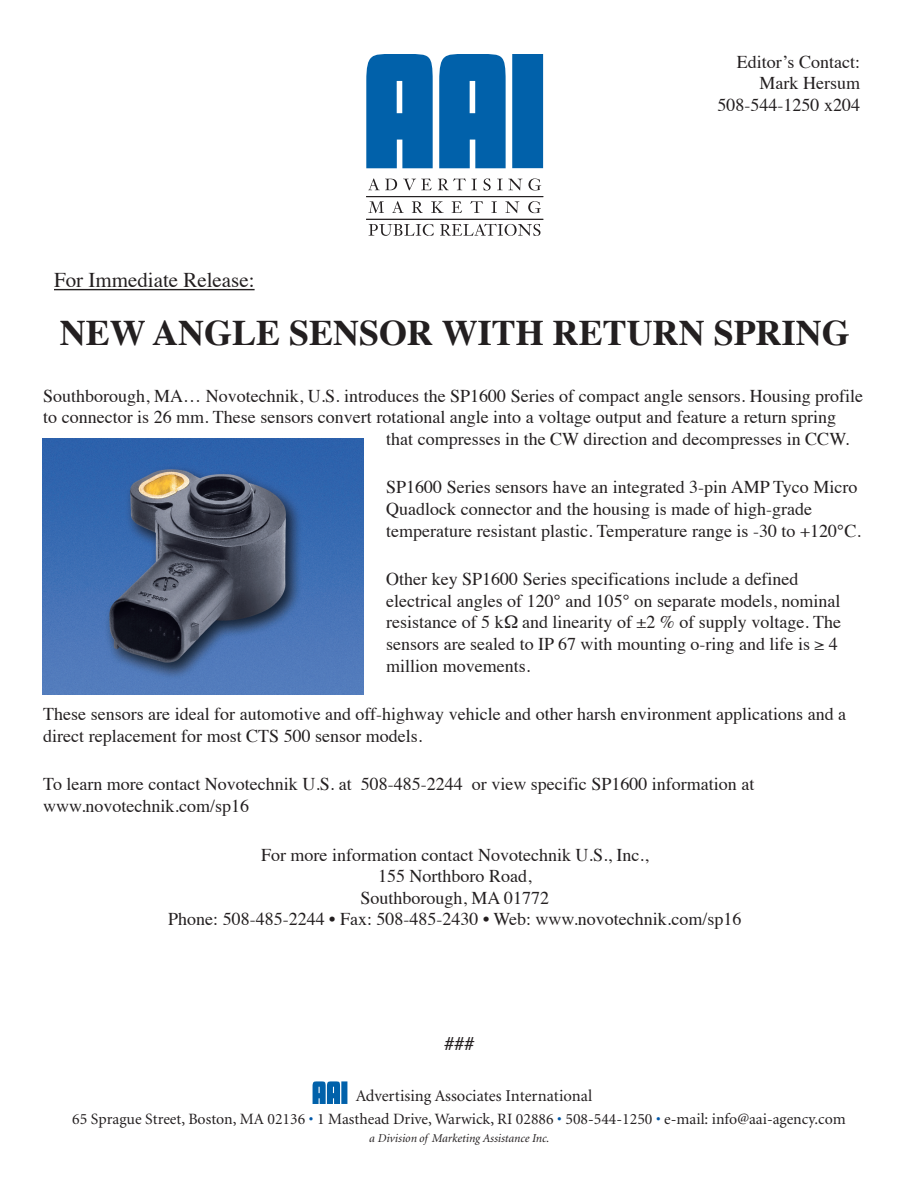
<style>
.page{position:relative;width:918px;height:1188px;background:#fff}
.page>*{position:absolute;margin:0;border:0;box-sizing:border-box;transform-origin:0 0}
.t1{font:700 36px "Times";color:#231f20}
.t2{font:21px "Times";color:#231f20}
.t3{font:18px/21.6px "Times";color:#231f20}
.t4{font:18px "Helvetica";color:#231f20}
.t5{font:16.5px "Minion";color:#231f20}
.t6{font:15.75px "Minion";color:#231f20}
.t7{font:italic 12px "Minion";color:#231f20}
.s1{color:#0157a8}
</style>
<div class="page">
<hr style="left:54px;top:289px;width:201px;height:1px;background:#231f20">
<svg style="left:366px;top:54px;width:177px;height:114px;background:#1f73b4"></svg>
<svg style="left:368px;top:178px;width:29px;height:12px"></svg>
<svg style="left:403px;top:179px;width:29px;height:12px"></svg>
<svg style="left:438px;top:178px;width:39px;height:12px"></svg>
<svg style="left:483px;top:179px;width:8px;height:11px"></svg>
<svg style="left:497px;top:179px;width:25px;height:11px"></svg>
<svg style="left:528px;top:179px;width:13px;height:11px"></svg>
<svg style="left:368px;top:201px;width:16px;height:12px"></svg>
<svg style="left:392px;top:201px;width:12px;height:12px"></svg>
<svg style="left:412px;top:201px;width:11px;height:12px"></svg>
<svg style="left:431px;top:201px;width:13px;height:12px"></svg>
<svg style="left:452px;top:201px;width:10px;height:12px"></svg>
<svg style="left:470px;top:201px;width:13px;height:12px"></svg>
<svg style="left:491px;top:201px;width:6px;height:12px"></svg>
<svg style="left:505px;top:201px;width:14px;height:12px"></svg>
<svg style="left:528px;top:201px;width:13px;height:12px"></svg>
<svg style="left:369px;top:224px;width:65px;height:12px"></svg>
<svg style="left:440px;top:224px;width:100px;height:12px"></svg>
<hr style="left:366px;top:196px;width:177px;height:1px;background:#231f20">
<hr style="left:366px;top:219px;width:177px;height:1px;background:#231f20">
<svg style="left:312px;top:1081px;width:36px;height:23px"></svg>
<svg style="left:313px;top:1081px;width:34px;height:23px"></svg>
<img style="left:43px;top:439px;width:320px;height:256px">
<p class="t2" style="left:54px;top:272px;width:202px">For Immediate Release:</p>
<p class="t3" style="left:718px;top:52px;width:144px;text-align:right">Editor’s Contact:<br>Mark Hersum<br>508-544-1250 x204</p>
<h1 class="t1" style="left:60px;top:318px;width:791px">NEW ANGLE SENSOR WITH RETURN SPRING</h1>
<p class="t3" style="left:43px;top:386px;width:821px">Southborough, MA… Novotechnik, U.S. introduces the SP1600 Series of compact angle sensors. Housing profile</p>
<p class="t3" style="left:43px;top:408px;width:794px">to connector is 26 mm. These sensors convert rotational angle into a voltage output and feature a return spring</p>
<p class="t3" style="left:386px;top:429px;width:464px">that compresses in the CW direction and decompresses in CCW.</p>
<p class="t3" style="left:386px;top:478px;width:476px">SP1600 Series sensors have an integrated 3-pin AMP Tyco Micro<br>Quadlock connector and the housing is made of high-grade temperature resistant plastic. Temperature range is -30 to +120°C.</p>
<p class="t3" style="left:386px;top:570px;width:456px">Other key SP1600 Series specifications include a defined electrical angles of 120° and 105° on separate models, nominal resistance of 5 kΩ and linearity of ±2 % of supply voltage. The sensors are sealed to IP 67 with mounting o-ring and life is ≥ 4 million movements.</p>
<p class="t3" style="left:43px;top:705px;width:804px">These sensors are ideal for automotive and off-highway vehicle and other harsh environment applications and a direct replacement for most CTS 500 sensor models.</p>
<p class="t3" style="left:43px;top:775px;width:713px">To learn more contact Novotechnik U.S. at 508-485-2244 or view specific SP1600 information at www.novotechnik.com/sp16</p>
<p class="t3" style="left:168px;top:845px;width:575px;text-align:center">For more information contact Novotechnik U.S., Inc.,<br>155 Northboro Road,<br>Southborough, MA 01772<br>Phone: 508-485-2244 • Fax: 508-485-2430 • Web: www.novotechnik.com/sp16</p>
<p class="t4" style="left:445px;top:1036px;width:32px">###</p>
<p class="t5" style="left:356px;top:1089px;width:238px">Advertising Associates International</p>
<p class="t6" style="left:72px;top:1113px;width:775px">65 Sprague Street, Boston, MA 02136 <span class="s1">•</span> 1 Masthead Drive, Warwick, RI 02886 <span class="s1">•</span> 508-544-1250 <span class="s1">•</span> e-mail: info@aai-agency.com</p>
<p class="t7" style="left:369px;top:1133px;width:182px">a Division of Marketing Assistance Inc.</p>
</div>
